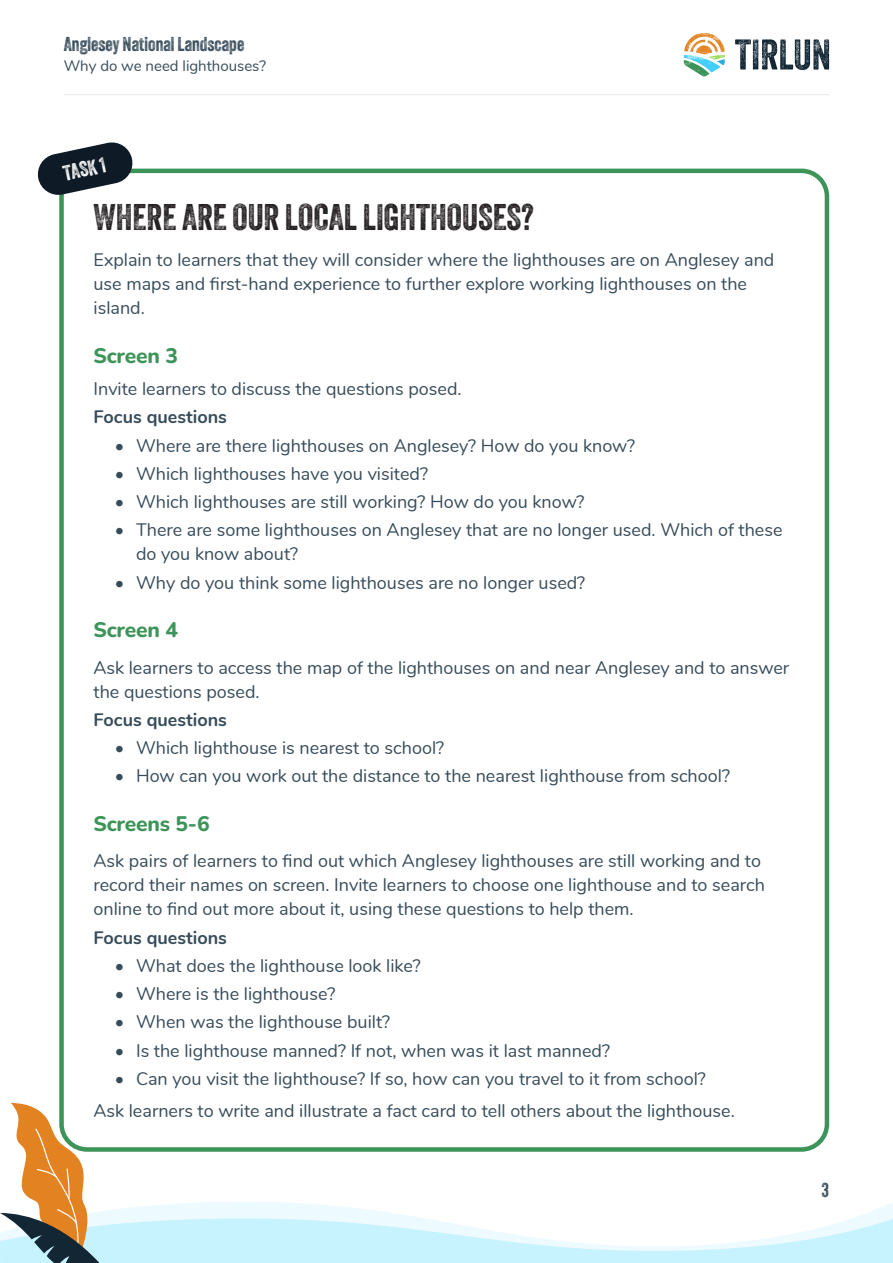
<style>
.page{position:relative;width:893px;height:1263px;background:#fff}
.page>*{position:absolute;margin:0;border:0;box-sizing:border-box;transform-origin:0 0}
.Page_sub_heading{font:36px "Veneer Two";color:#231f20}
.Page_section_heading{font:800 21px "Nunito";letter-spacing:-.01em;color:#3d9459}
.Key_activity_heading{font:21px "Veneer Two";color:#fff}
.t1{font:19.5px "Veneer Two";color:#374c5a}
.Body_text_-_bullet_list{font:18px/24px "Nunito";color:#374c5a}
.Body_text{font:18px/24px "Nunito";color:#374c5a}
.Body_text-2{font:700 18px "Nunito";color:#374c5a}
.t2{font:15px "Nunito";color:#374c5a}
</style>
<div class="page">
<svg style="left:735px;top:39px;width:94px;height:31px"></svg>
<svg style="left:684px;top:33px;width:41px;height:44px"></svg>
<hr style="left:64px;top:94px;width:765px;height:1px;background:#e6e7e9">
<svg style="left:0;top:1102px;width:893px;height:161px"></svg>
<div style="left:59px;top:169px;width:770px;height:983px;border:4px solid #3d9459;border-radius:26px"></div>
<svg style="left:37px;top:142px;width:97px;height:55px"></svg>
<p class="t1" style="left:64px;top:32px;width:182px">Anglesey National Landscape</p>
<p class="t2" style="left:64px;top:54px;width:204px">Why do we need lighthouses?</p>
<p class="Key_activity_heading" style="left:61px;top:161px;width:44px;rotate:-12deg">TASK 1</p>
<p class="Page_sub_heading" style="left:94px;top:195px;width:442px">WHERE ARE OUR LOCAL LIGHTHOUSES?</p>
<p class="Body_text" style="left:94px;top:247px;width:682px">Explain to learners that they will consider where the lighthouses are on Anglesey and use maps and first-hand experience to further explore working lighthouses on the island.</p>
<p class="Page_section_heading" style="left:94px;top:340px;width:86px">Screen 3</p>
<p class="Body_text" style="left:94px;top:376px;width:370px">Invite learners to discuss the questions posed.</p>
<p class="Body_text-2" style="left:94px;top:404px;width:135px">Focus questions</p>
<p class="Body_text_-_bullet_list" style="left:115px;top:432px;width:522px">• Where are there lighthouses on Anglesey? How do you know?</p>
<p class="Body_text_-_bullet_list" style="left:115px;top:460px;width:315px">• Which lighthouses have you visited?</p>
<p class="Body_text_-_bullet_list" style="left:115px;top:489px;width:471px">• Which lighthouses are still working? How do you know?</p>
<p class="Body_text_-_bullet_list" style="left:136px;top:517px;width:648px;text-indent:-21px">• There are some lighthouses on Anglesey that are no longer used. Which of these do you know about?</p>
<p class="Body_text_-_bullet_list" style="left:115px;top:569px;width:472px">• Why do you think some lighthouses are no longer used?</p>
<p class="Page_section_heading" style="left:94px;top:615px;width:86px">Screen 4</p>
<p class="Body_text_-_bullet_list" style="left:94px;top:654px;width:697px">Ask learners to access the map of the lighthouses on and near Anglesey and to answer the questions posed.</p>
<p class="Body_text-2" style="left:94px;top:706px;width:135px">Focus questions</p>
<p class="Body_text_-_bullet_list" style="left:115px;top:735px;width:331px">• Which lighthouse is nearest to school?</p>
<p class="Body_text_-_bullet_list" style="left:115px;top:763px;width:617px">• How can you work out the distance to the nearest lighthouse from school?</p>
<p class="Page_section_heading" style="left:94px;top:808px;width:118px">Screens 5-6</p>
<p class="Body_text_-_bullet_list" style="left:94px;top:848px;width:673px">Ask pairs of learners to find out which Anglesey lighthouses are still working and to record their names on screen. Invite learners to choose one lighthouse and to search online to find out more about it, using these questions to help them.</p>
<p class="Body_text-2" style="left:94px;top:924px;width:135px">Focus questions</p>
<p class="Body_text_-_bullet_list" style="left:115px;top:953px;width:307px">• What does the lighthouse look like?</p>
<p class="Body_text_-_bullet_list" style="left:115px;top:981px;width:222px">• Where is the lighthouse?</p>
<p class="Body_text_-_bullet_list" style="left:115px;top:1009px;width:277px">• When was the lighthouse built?</p>
<p class="Body_text_-_bullet_list" style="left:115px;top:1037px;width:497px">• Is the lighthouse manned? If not, when was it last manned?</p>
<p class="Body_text_-_bullet_list" style="left:115px;top:1066px;width:592px">• Can you visit the lighthouse? If so, how can you travel to it from school?</p>
<p class="Body_text_-_bullet_list" style="left:94px;top:1098px;width:643px">Ask learners to write and illustrate a fact card to tell others about the lighthouse.</p>
<p class="t1" style="left:822px;top:1178px;width:9px">3</p>
</div>
